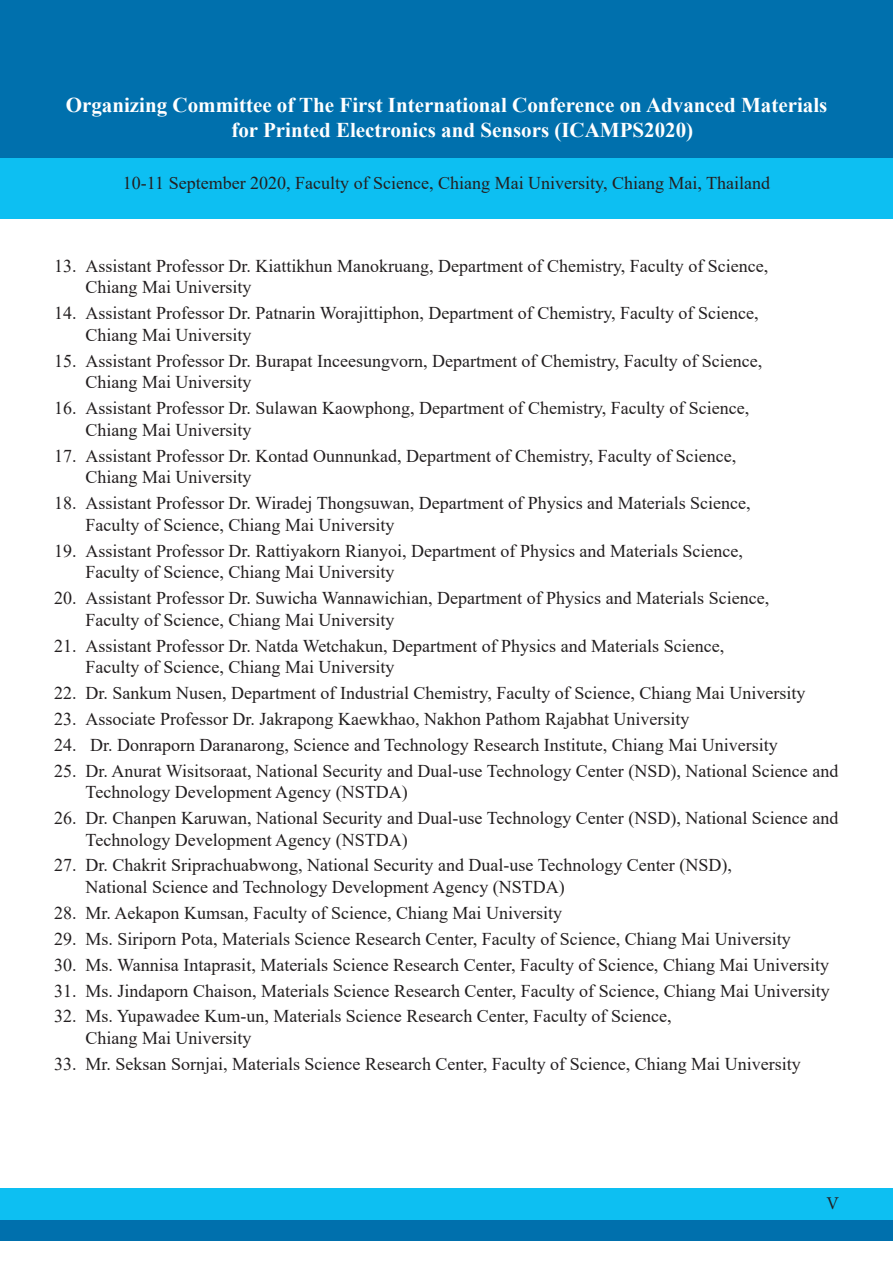
<style>
.page{position:relative;width:893px;height:1263px;background:#fff}
.page>*{position:absolute;margin:0;border:0;box-sizing:border-box;transform-origin:0 0}
.t1{font:700 21px/25.2px "Times New Roman";color:#fff}
.t2{font:18px/21.6px "Times New Roman";color:#231f20}
.t3{font:18px "Minion Pro";color:#231f20}
</style>
<div class="page">
<div style="left:0;top:1188px;width:893px;height:32px;background:#0dbff2"></div>
<div style="left:0;top:1220px;width:893px;height:21px;background:#0070ad"></div>
<div style="left:0;top:54px;width:893px;height:165px;background:#0dbff2"></div>
<div style="left:0;top:0;width:893px;height:157px;background:#0070ad"></div>
<p class="t1" style="left:231px;top:92px;width:597px;text-indent:-166px">Organizing Committee of The First International Conference on Advanced Materials for Printed Electronics and Sensors (ICAMPS2020)</p>
<p class="t2" style="left:123px;top:171px;width:649px">10-11 September 2020, Faculty of Science, Chiang Mai University, Chiang Mai, Thailand</p>
<p class="t2" style="left:86px;top:254px;width:684px;text-indent:-32px">13. Assistant Professor Dr. Kiattikhun Manokruang, Department of Chemistry, Faculty of Science,<br>Chiang Mai University</p>
<p class="t2" style="left:86px;top:302px;width:674px;text-indent:-32px">14. Assistant Professor Dr. Patnarin Worajittiphon, Department of Chemistry, Faculty of Science,<br>Chiang Mai University</p>
<p class="t2" style="left:86px;top:349px;width:678px;text-indent:-32px">15. Assistant Professor Dr. Burapat Inceesungvorn, Department of Chemistry, Faculty of Science,<br>Chiang Mai University</p>
<p class="t2" style="left:86px;top:397px;width:665px;text-indent:-32px">16. Assistant Professor Dr. Sulawan Kaowphong, Department of Chemistry, Faculty of Science,<br>Chiang Mai University</p>
<p class="t2" style="left:86px;top:444px;width:652px;text-indent:-32px">17. Assistant Professor Dr. Kontad Ounnunkad, Department of Chemistry, Faculty of Science,<br>Chiang Mai University</p>
<p class="t2" style="left:86px;top:492px;width:667px;text-indent:-32px">18. Assistant Professor Dr. Wiradej Thongsuwan, Department of Physics and Materials Science,<br>Faculty of Science, Chiang Mai University</p>
<p class="t2" style="left:86px;top:539px;width:659px;text-indent:-32px">19. Assistant Professor Dr. Rattiyakorn Rianyoi, Department of Physics and Materials Science,<br>Faculty of Science, Chiang Mai University</p>
<p class="t2" style="left:86px;top:587px;width:685px;text-indent:-32px">20. Assistant Professor Dr. Suwicha Wannawichian, Department of Physics and Materials Science,<br>Faculty of Science, Chiang Mai University</p>
<p class="t2" style="left:86px;top:634px;width:640px;text-indent:-32px">21. Assistant Professor Dr. Natda Wetchakun, Department of Physics and Materials Science,<br>Faculty of Science, Chiang Mai University</p>
<p class="t2" style="left:54px;top:682px;width:753px">22. Dr. Sankum Nusen, Department of Industrial Chemistry, Faculty of Science, Chiang Mai University</p>
<p class="t2" style="left:54px;top:707px;width:637px">23. Associate Professor Dr. Jakrapong Kaewkhao, Nakhon Pathom Rajabhat University</p>
<p class="t2" style="left:54px;top:733px;width:725px">24. Dr. Donraporn Daranarong, Science and Technology Research Institute, Chiang Mai University</p>
<p class="t2" style="left:86px;top:759px;width:754px;text-indent:-32px">25. Dr. Anurat Wisitsoraat, National Security and Dual-use Technology Center (NSD), National Science and<br>Technology Development Agency (NSTDA)</p>
<p class="t2" style="left:86px;top:807px;width:754px;text-indent:-32px">26. Dr. Chanpen Karuwan, National Security and Dual-use Technology Center (NSD), National Science and<br>Technology Development Agency (NSTDA)</p>
<p class="t2" style="left:86px;top:854px;width:648px;text-indent:-32px">27. Dr. Chakrit Sriprachuabwong, National Security and Dual-use Technology Center (NSD),<br>National Science and Technology Development Agency (NSTDA)</p>
<p class="t2" style="left:54px;top:901px;width:509px">28. Mr. Aekapon Kumsan, Faculty of Science, Chiang Mai University</p>
<p class="t2" style="left:54px;top:927px;width:738px">29. Ms. Siriporn Pota, Materials Science Research Center, Faculty of Science, Chiang Mai University</p>
<p class="t2" style="left:54px;top:953px;width:776px">30. Ms. Wannisa Intaprasit, Materials Science Research Center, Faculty of Science, Chiang Mai University</p>
<p class="t2" style="left:54px;top:979px;width:777px">31. Ms. Jindaporn Chaison, Materials Science Research Center, Faculty of Science, Chiang Mai University</p>
<p class="t2" style="left:86px;top:1005px;width:587px;text-indent:-32px">32. Ms. Yupawadee Kum-un, Materials Science Research Center, Faculty of Science,<br>Chiang Mai University</p>
<p class="t2" style="left:54px;top:1052px;width:748px">33. Mr. Seksan Sornjai, Materials Science Research Center, Faculty of Science, Chiang Mai University</p>
<p class="t3" style="left:826px;top:1191px;width:14px">V</p>
</div>
